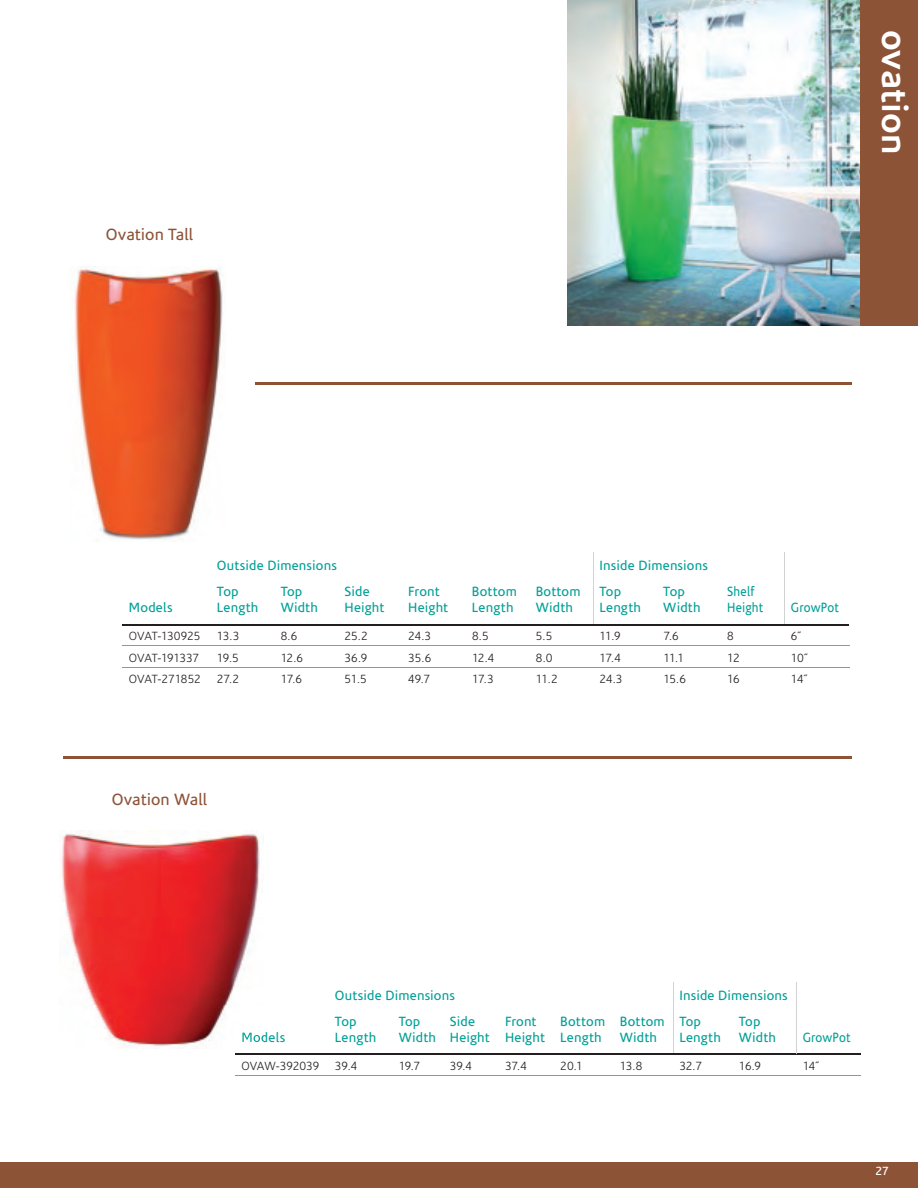
<style>
.page{position:relative;width:918px;height:1188px;background:#fff}
.page>*{position:absolute;margin:0;border:0;box-sizing:border-box;transform-origin:0 0}
.t1{font:700 36px "Corisande";color:#fff}
.t2{font:16.5px "Corisande";letter-spacing:.005em;color:#8c5336}
.t3{font:13.5px/16.2px "Corisande";letter-spacing:.015em;color:#00a096}
.t4{font:13.5px/16.2px "Corisande";letter-spacing:.015em;color:#00a096;scale:.9 1}
.t5{font:300 12px "Corisande";letter-spacing:-.015em;color:#231f20}
.t6{font:12px "Corisande";color:#fff}
</style>
<div class="page">
<hr style="left:64px;top:757px;width:788px;height:2px;background:#8c5336">
<div style="left:0;top:1162px;width:918px;height:26px;background:#8c5336"></div>
<div style="left:852px;top:0;width:66px;height:325px;background:#8c5336"></div>
<img style="left:568px;top:0;width:292px;height:325px">
<hr style="left:255px;top:383px;width:597px;height:2px;background:#8c5336">
<svg style="left:123px;top:625px;width:726px;height:21px"></svg>
<svg style="left:593px;top:552px;width:1px;height:26px"></svg>
<hr style="left:593px;top:578px;width:1px;height:46px;background:#d1d2d4">
<hr style="left:123px;top:624px;width:88px;height:1px;background:#231f20">
<hr style="left:211px;top:624px;width:64px;height:1px;background:#231f20">
<hr style="left:275px;top:624px;width:63px;height:1px;background:#231f20">
<hr style="left:338px;top:624px;width:64px;height:1px;background:#231f20">
<hr style="left:402px;top:624px;width:64px;height:1px;background:#231f20">
<hr style="left:466px;top:624px;width:64px;height:1px;background:#231f20">
<hr style="left:530px;top:624px;width:64px;height:1px;background:#231f20">
<hr style="left:594px;top:624px;width:63px;height:1px;background:#231f20">
<hr style="left:657px;top:624px;width:64px;height:1px;background:#231f20">
<hr style="left:721px;top:624px;width:64px;height:1px;background:#231f20">
<hr style="left:785px;top:624px;width:64px;height:1px;background:#231f20">
<hr style="left:785px;top:578px;width:1px;height:46px;background:#d1d2d4">
<hr style="left:123px;top:646px;width:88px;height:1px;background:#939598">
<hr style="left:211px;top:646px;width:64px;height:1px;background:#939598">
<hr style="left:275px;top:646px;width:63px;height:1px;background:#939598">
<hr style="left:338px;top:646px;width:64px;height:1px;background:#939598">
<hr style="left:402px;top:646px;width:64px;height:1px;background:#939598">
<hr style="left:466px;top:646px;width:64px;height:1px;background:#939598">
<hr style="left:530px;top:646px;width:64px;height:1px;background:#939598">
<hr style="left:594px;top:646px;width:63px;height:1px;background:#939598">
<hr style="left:657px;top:646px;width:64px;height:1px;background:#939598">
<hr style="left:721px;top:646px;width:64px;height:1px;background:#939598">
<hr style="left:785px;top:646px;width:64px;height:1px;background:#939598">
<hr style="left:123px;top:667px;width:88px;height:1px;background:#939598">
<hr style="left:211px;top:667px;width:64px;height:1px;background:#939598">
<hr style="left:275px;top:667px;width:63px;height:1px;background:#939598">
<hr style="left:338px;top:667px;width:64px;height:1px;background:#939598">
<hr style="left:402px;top:667px;width:64px;height:1px;background:#939598">
<hr style="left:466px;top:667px;width:64px;height:1px;background:#939598">
<hr style="left:530px;top:667px;width:64px;height:1px;background:#939598">
<hr style="left:594px;top:667px;width:63px;height:1px;background:#939598">
<hr style="left:657px;top:667px;width:64px;height:1px;background:#939598">
<hr style="left:721px;top:667px;width:64px;height:1px;background:#939598">
<hr style="left:785px;top:667px;width:64px;height:1px;background:#939598">
<svg style="left:673px;top:982px;width:1px;height:26px"></svg>
<hr style="left:673px;top:1008px;width:1px;height:46px;background:#d1d2d4">
<hr style="left:235px;top:1054px;width:94px;height:1px;background:#231f20">
<hr style="left:329px;top:1054px;width:64px;height:1px;background:#231f20">
<hr style="left:393px;top:1054px;width:51px;height:1px;background:#231f20">
<hr style="left:444px;top:1054px;width:55px;height:1px;background:#231f20">
<hr style="left:499px;top:1054px;width:55px;height:1px;background:#231f20">
<hr style="left:554px;top:1054px;width:60px;height:1px;background:#231f20">
<hr style="left:614px;top:1054px;width:59px;height:1px;background:#231f20">
<hr style="left:673px;top:1054px;width:60px;height:1px;background:#231f20">
<hr style="left:733px;top:1054px;width:64px;height:1px;background:#231f20">
<hr style="left:797px;top:1054px;width:63px;height:1px;background:#231f20">
<svg style="left:796px;top:982px;width:1px;height:26px"></svg>
<hr style="left:796px;top:1008px;width:1px;height:46px;background:#d1d2d4">
<hr style="left:235px;top:1075px;width:94px;height:1px;background:#939598">
<hr style="left:329px;top:1075px;width:64px;height:1px;background:#939598">
<hr style="left:393px;top:1075px;width:51px;height:1px;background:#939598">
<hr style="left:444px;top:1075px;width:55px;height:1px;background:#939598">
<hr style="left:499px;top:1075px;width:55px;height:1px;background:#939598">
<hr style="left:554px;top:1075px;width:60px;height:1px;background:#939598">
<hr style="left:614px;top:1075px;width:59px;height:1px;background:#939598">
<hr style="left:673px;top:1075px;width:60px;height:1px;background:#939598">
<hr style="left:733px;top:1075px;width:64px;height:1px;background:#939598">
<hr style="left:797px;top:1075px;width:63px;height:1px;background:#939598">
<img style="left:74px;top:266px;width:149px;height:274px">
<img style="left:61px;top:830px;width:199px;height:219px">
<img style="left:242px;top:1032px;width:21px;height:10px">
<p class="t2" style="left:106px;top:225px;width:89px">Ovation Tall</p>
<h1 class="t1" style="left:908px;top:30px;width:93px;rotate:90deg">eu???</h1>
<h1 class="t1" style="left:915px;top:30px;width:126px;rotate:90deg">ovation</h1>
<p class="t3" style="left:129px;top:600px;width:45px">Models</p>
<p class="t3" style="left:217px;top:558px;width:122px">Outside Dimensions</p>
<p class="t3" style="left:600px;top:558px;width:110px">Inside Dimensions</p>
<p class="t3" style="left:217px;top:583px;width:43px">Top<br>Length</p>
<p class="t3" style="left:281px;top:583px;width:39px">Top<br>Width</p>
<p class="t3" style="left:344px;top:583px;width:41px">Side<br>Height</p>
<p class="t3" style="left:408px;top:583px;width:41px">Front<br>Height</p>
<p class="t3" style="left:472px;top:583px;width:46px">Bottom<br>Length</p>
<p class="t3" style="left:536px;top:583px;width:46px">Bottom<br>Width</p>
<p class="t3" style="left:600px;top:583px;width:43px">Top<br>Length</p>
<p class="t3" style="left:663px;top:583px;width:39px">Top<br>Width</p>
<p class="t4" style="left:727px;top:583px;width:41px">Shelf<br>Height</p>
<p class="t4" style="left:791px;top:600px;width:55px">GrowPot</p>
<p class="t5" style="left:129px;top:630px;width:73px">OVAT-130925</p>
<p class="t5" style="left:217px;top:630px;width:24px">13.3</p>
<p class="t5" style="left:281px;top:630px;width:18px">8.6</p>
<p class="t5" style="left:344px;top:630px;width:25px">25.2</p>
<p class="t5" style="left:408px;top:630px;width:24px">24.3</p>
<p class="t5" style="left:472px;top:630px;width:18px">8.5</p>
<p class="t5" style="left:536px;top:630px;width:18px">5.5</p>
<p class="t5" style="left:600px;top:630px;width:23px">11.9</p>
<p class="t5" style="left:663px;top:630px;width:17px">7.6</p>
<p class="t5" style="left:727px;top:630px;width:8px">8</p>
<p class="t5" style="left:791px;top:630px;width:11px">6˝</p>
<p class="t5" style="left:129px;top:651px;width:72px">OVAT-191337</p>
<p class="t5" style="left:217px;top:651px;width:23px">19.5</p>
<p class="t5" style="left:281px;top:651px;width:24px">12.6</p>
<p class="t5" style="left:344px;top:651px;width:24px">36.9</p>
<p class="t5" style="left:408px;top:651px;width:25px">35.6</p>
<p class="t5" style="left:472px;top:651px;width:24px">12.4</p>
<p class="t5" style="left:536px;top:651px;width:18px">8.0</p>
<p class="t5" style="left:600px;top:651px;width:23px">17.4</p>
<p class="t5" style="left:663px;top:651px;width:22px">11.1</p>
<p class="t5" style="left:727px;top:651px;width:14px">12</p>
<p class="t5" style="left:791px;top:651px;width:18px">10˝</p>
<p class="t5" style="left:129px;top:673px;width:73px">OVAT-271852</p>
<p class="t5" style="left:217px;top:673px;width:24px">27.2</p>
<p class="t5" style="left:281px;top:673px;width:23px">17.6</p>
<p class="t5" style="left:344px;top:673px;width:24px">51.5</p>
<p class="t5" style="left:408px;top:673px;width:23px">49.7</p>
<p class="t5" style="left:472px;top:673px;width:23px">17.3</p>
<p class="t5" style="left:536px;top:673px;width:23px">11.2</p>
<p class="t5" style="left:600px;top:673px;width:24px">24.3</p>
<p class="t5" style="left:663px;top:673px;width:24px">15.6</p>
<p class="t5" style="left:727px;top:673px;width:14px">16</p>
<p class="t5" style="left:791px;top:673px;width:18px">14˝</p>
<p class="t2" style="left:112px;top:790px;width:97px">Ovation Wall</p>
<p class="t3" style="left:241px;top:1030px;width:45px">Models</p>
<p class="t3" style="left:335px;top:988px;width:122px">Outside Dimensions</p>
<p class="t3" style="left:679px;top:988px;width:110px">Inside Dimensions</p>
<p class="t3" style="left:335px;top:1013px;width:43px">Top<br>Length</p>
<p class="t3" style="left:399px;top:1013px;width:39px">Top<br>Width</p>
<p class="t3" style="left:450px;top:1013px;width:41px">Side<br>Height</p>
<p class="t3" style="left:505px;top:1013px;width:41px">Front<br>Height</p>
<p class="t3" style="left:560px;top:1013px;width:46px">Bottom<br>Length</p>
<p class="t3" style="left:620px;top:1013px;width:46px">Bottom<br>Width</p>
<p class="t3" style="left:679px;top:1013px;width:43px">Top<br>Length</p>
<p class="t3" style="left:739px;top:1013px;width:39px">Top<br>Width</p>
<p class="t4" style="left:803px;top:1029px;width:55px">GrowPot</p>
<p class="t5" style="left:241px;top:1060px;width:79px">OVAW-392039</p>
<p class="t5" style="left:335px;top:1060px;width:24px">39.4</p>
<p class="t5" style="left:399px;top:1060px;width:23px">19.7</p>
<p class="t5" style="left:450px;top:1060px;width:24px">39.4</p>
<p class="t5" style="left:505px;top:1060px;width:23px">37.4</p>
<p class="t5" style="left:560px;top:1060px;width:24px">20.1</p>
<p class="t5" style="left:620px;top:1060px;width:24px">13.8</p>
<p class="t5" style="left:679px;top:1060px;width:24px">32.7</p>
<p class="t5" style="left:739px;top:1060px;width:24px">16.9</p>
<p class="t5" style="left:803px;top:1060px;width:18px">14˝</p>
<p class="t6" style="left:875px;top:1165px;width:15px">27</p>
</div>
